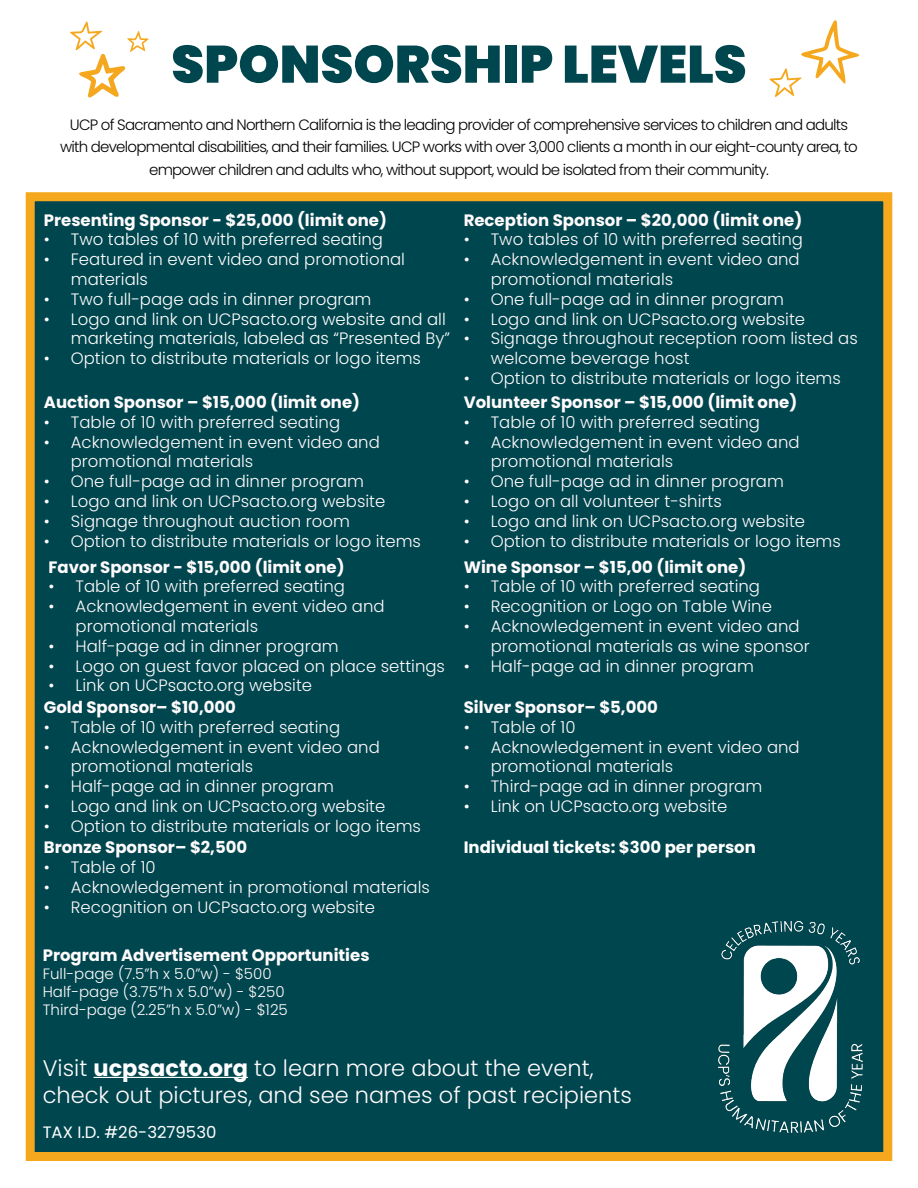
<style>
.page{position:relative;width:918px;height:1188px;background:#fff}
.page>*{position:absolute;margin:0;border:0;box-sizing:border-box;transform-origin:0 0}
.t1{font:900 52.5px "Poppins";color:#00464e}
.t2{font:300 22.5px/27px "Poppins";color:#fffbfd}
.t3{font:300 16.5px/19.8px "Poppins";color:#fffbfd}
.t4{font:700 16.5px "Poppins";color:#fffbfd}
.t5{font:300 16.5px/19.8px "Poppins";color:#fff}
.t6{font:700 16.5px "Poppins";color:#fff}
.t7{font:16.5px "Poppins";color:#fff}
.t8{font:300 15px/22.5px "Poppins";letter-spacing:-.05em;color:#000101;text-align:center}
.t9{font:300 15px/18px "Poppins";color:#fffbfd}
.s1{font-weight:700;color:#fff}
</style>
<div class="page">
<div style="left:26px;top:192px;width:866px;height:969px;background:#00464e;border:9px solid #f5a81d"></div>
<hr style="left:94px;top:1077px;width:154px;height:1px;background:#fff">
<svg style="left:70px;top:21px;width:79px;height:77px"></svg>
<svg style="left:769px;top:20px;width:90px;height:77px"></svg>
<img style="left:718px;top:921px;width:145px;height:212px">
<h1 class="t1" style="left:171px;top:34px;width:577px">SPONSORSHIP LEVELS</h1>
<p class="t8" style="left:60px;top:113px;width:799px">UCP of Sacramento and Northern California is the leading provider of comprehensive services to children and adults with developmental disabilities, and their families. UCP works with over 3,000 clients a month in our eight-county area, to empower children and adults who, without support, would be isolated from their community.</p>
<p class="t4" style="left:44px;top:210px;width:345px">Presenting Sponsor - $25,000 (limit one)</p>
<p class="t5" style="left:44px;top:230px;width:341px">• Two tables of 10 with preferred seating</p>
<p class="t5" style="left:71px;top:250px;width:336px;text-indent:-27px">• Featured in event video and promotional materials</p>
<p class="t5" style="left:44px;top:289px;width:329px">• Two full-page ads in dinner program</p>
<p class="t5" style="left:44px;top:309px;width:408px;text-align:right">• Logo and link on UCPsacto.org website and all marketing materials, labeled as “Presented By”</p>
<p class="t5" style="left:44px;top:349px;width:379px">• Option to distribute materials or logo items</p>
<p class="t4" style="left:44px;top:393px;width:318px">Auction Sponsor – $15,000 (limit one)</p>
<p class="t3" style="left:44px;top:412px;width:298px">• Table of 10 with preferred seating</p>
<p class="t3" style="left:71px;top:432px;width:310px;text-indent:-27px">• Acknowledgement in event video and promotional materials</p>
<p class="t3" style="left:44px;top:472px;width:322px">• One full-page ad in dinner program</p>
<p class="t3" style="left:44px;top:491px;width:343px">• Logo and link on UCPsacto.org website</p>
<p class="t3" style="left:44px;top:511px;width:308px">• Signage throughout auction room</p>
<p class="t3" style="left:44px;top:531px;width:379px">• Option to distribute materials or logo items</p>
<p class="t4" style="left:49px;top:557px;width:298px">Favor Sponsor - $15,000 (limit one)</p>
<p class="t3" style="left:49px;top:577px;width:298px">• Table of 10 with preferred seating</p>
<p class="t3" style="left:76px;top:597px;width:310px;text-indent:-27px">• Acknowledgement in event video and promotional materials</p>
<p class="t3" style="left:49px;top:636px;width:292px">• Half-page ad in dinner program</p>
<p class="t3" style="left:49px;top:656px;width:398px">• Logo on guest favor placed on place settings</p>
<p class="t3" style="left:49px;top:676px;width:265px">• Link on UCPsacto.org website</p>
<p class="t4" style="left:44px;top:698px;width:194px">Gold Sponsor– $10,000</p>
<p class="t3" style="left:44px;top:717px;width:298px">• Table of 10 with preferred seating</p>
<p class="t3" style="left:71px;top:737px;width:310px;text-indent:-27px">• Acknowledgement in event video and promotional materials</p>
<p class="t3" style="left:44px;top:777px;width:292px">• Half-page ad in dinner program</p>
<p class="t3" style="left:44px;top:796px;width:343px">• Logo and link on UCPsacto.org website</p>
<p class="t3" style="left:44px;top:816px;width:379px">• Option to distribute materials or logo items</p>
<p class="t4" style="left:44px;top:838px;width:205px">Bronze Sponsor– $2,500</p>
<p class="t3" style="left:44px;top:858px;width:113px">• Table of 10</p>
<p class="t3" style="left:44px;top:877px;width:388px">• Acknowledgement in promotional materials</p>
<p class="t3" style="left:44px;top:897px;width:333px">• Recognition on UCPsacto.org website</p>
<p class="t4" style="left:43px;top:946px;width:328px">Program Advertisement Opportunities</p>
<p class="t9" style="left:43px;top:965px;width:247px">Full-page (7.5”h x 5.0”w) - $500<br>Half-page (3.75”h x 5.0”w) - $250<br>Third-page (2.25”h x 5.0”w) - $125</p>
<p class="t4" style="left:464px;top:210px;width:340px">Reception Sponsor – $20,000 (limit one)</p>
<p class="t3" style="left:464px;top:230px;width:341px">• Two tables of 10 with preferred seating</p>
<p class="t3" style="left:491px;top:250px;width:310px;text-indent:-27px">• Acknowledgement in event video and promotional materials</p>
<p class="t3" style="left:464px;top:289px;width:322px">• One full-page ad in dinner program</p>
<p class="t3" style="left:464px;top:309px;width:343px">• Logo and link on UCPsacto.org website</p>
<p class="t3" style="left:491px;top:329px;width:369px;text-indent:-27px">• Signage throughout reception room listed as welcome beverage host</p>
<p class="t3" style="left:464px;top:368px;width:379px">• Option to distribute materials or logo items</p>
<p class="t4" style="left:464px;top:393px;width:335px">Volunteer Sponsor – $15,000 (limit one)</p>
<p class="t3" style="left:464px;top:412px;width:298px">• Table of 10 with preferred seating</p>
<p class="t3" style="left:491px;top:432px;width:310px;text-indent:-27px">• Acknowledgement in event video and promotional materials</p>
<p class="t3" style="left:464px;top:472px;width:322px">• One full-page ad in dinner program</p>
<p class="t3" style="left:464px;top:491px;width:260px">• Logo on all volunteer t-shirts</p>
<p class="t3" style="left:464px;top:511px;width:343px">• Logo and link on UCPsacto.org website</p>
<p class="t3" style="left:464px;top:531px;width:379px">• Option to distribute materials or logo items</p>
<p class="t4" style="left:464px;top:557px;width:284px">Wine Sponsor – $15,00 (limit one)</p>
<p class="t3" style="left:464px;top:577px;width:298px">• Table of 10 with preferred seating</p>
<p class="t3" style="left:464px;top:597px;width:310px">• Recognition or Logo on Table Wine</p>
<p class="t3" style="left:491px;top:616px;width:321px;text-indent:-27px">• Acknowledgement in event video and promotional materials as wine sponsor</p>
<p class="t3" style="left:464px;top:656px;width:292px">• Half-page ad in dinner program</p>
<p class="t4" style="left:464px;top:698px;width:196px">Silver Sponsor– $5,000</p>
<p class="t3" style="left:464px;top:717px;width:113px">• Table of 10</p>
<p class="t3" style="left:491px;top:737px;width:310px;text-indent:-27px">• Acknowledgement in event video and promotional materials</p>
<p class="t3" style="left:464px;top:777px;width:300px">• Third-page ad in dinner program</p>
<p class="t3" style="left:464px;top:796px;width:265px">• Link on UCPsacto.org website</p>
<p class="t6" style="left:464px;top:838px;width:294px">Individual tickets: $300 per person</p>
<h2 class="t2" style="left:43px;top:1054px;width:591px">Visit <span class="s1">ucpsacto.org</span> to learn more about the event, check out pictures, and see names of past recipients</h2>
<p class="t7" style="left:43px;top:1122px;width:175px">TAX I.D. #26-3279530</p>
</div>
